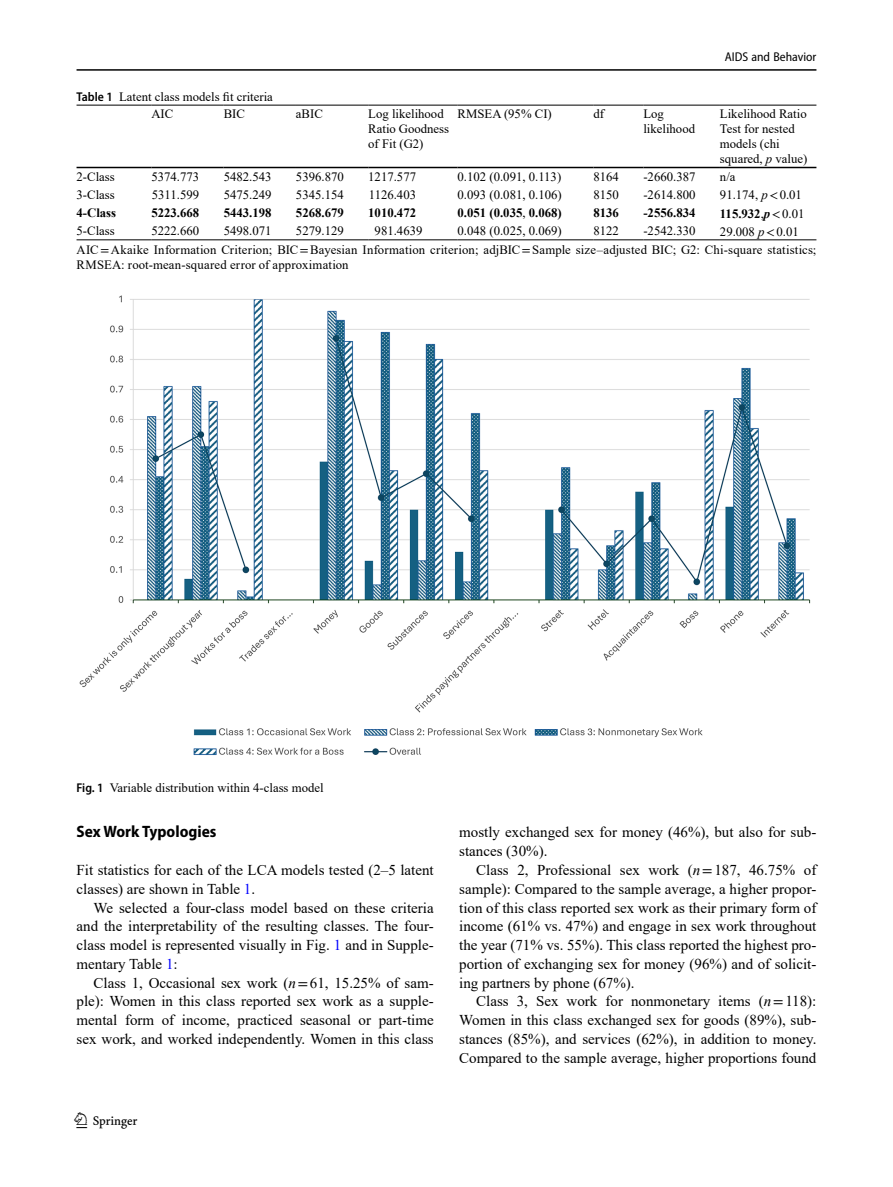
<style>
.page{position:relative;width:893px;height:1187px;background:#fff}
.page>*{position:absolute;margin:0;border:0;box-sizing:border-box;transform-origin:0 0}
.t1{font:22.5px "Springnew";color:#000}
.Head_2{font:700 semi-condensed 16.5px "Myriad Pro";color:#000}
.Body_Text_Indent{font:15px/18.8px "Times New Roman";color:#000;text-align:justify}
.Body_Text{font:15px/18.8px "Times New Roman";color:#000}
.Table_Body{font:12.75px "Times New Roman";color:#000}
.Table_Footnote{font:12.75px/15px "Times New Roman";letter-spacing:.01em;color:#000}
.Table_Head{font:12.75px/15px "Times New Roman";color:#000}
.Table_Body-2{font:700 12.75px "Times New Roman";color:#000}
.Figure_Caption{font:12.75px "Times New Roman";color:#000}
.Table_Caption{font:12.75px "Times New Roman";color:#000}
.t2{font:semi-condensed 12.75px "Myriad Pro";color:#000}
.s1{font-family:"Myriad Pro";font-weight:600;font-stretch:semi-condensed}
.s2{font-style:italic}
.s3{font-family:"STIX"}
.s4{font-weight:400}
.s5{font-family:"STIX";font-weight:400}
.s6{color:#00f}
</style>
<div class="page">
<hr style="left:77px;top:69px;width:739px;height:2px;background:#000">
<hr style="left:77px;top:167px;width:74px;height:1px;background:#000">
<hr style="left:151px;top:105px;width:73px;height:1px;background:#000">
<hr style="left:151px;top:167px;width:73px;height:1px;background:#000">
<hr style="left:224px;top:105px;width:72px;height:1px;background:#000">
<hr style="left:224px;top:167px;width:72px;height:1px;background:#000">
<hr style="left:296px;top:105px;width:72px;height:1px;background:#000">
<hr style="left:296px;top:167px;width:72px;height:1px;background:#000">
<hr style="left:368px;top:105px;width:90px;height:1px;background:#000">
<hr style="left:368px;top:167px;width:90px;height:1px;background:#000">
<hr style="left:458px;top:105px;width:135px;height:1px;background:#000">
<hr style="left:458px;top:167px;width:135px;height:1px;background:#000">
<hr style="left:593px;top:105px;width:50px;height:1px;background:#000">
<hr style="left:593px;top:167px;width:50px;height:1px;background:#000">
<hr style="left:643px;top:105px;width:77px;height:1px;background:#000">
<hr style="left:643px;top:167px;width:77px;height:1px;background:#000">
<hr style="left:720px;top:105px;width:96px;height:1px;background:#000">
<hr style="left:720px;top:167px;width:96px;height:1px;background:#000">
<hr style="left:151px;top:239px;width:73px;height:1px;background:#000">
<hr style="left:224px;top:239px;width:72px;height:1px;background:#000">
<hr style="left:296px;top:239px;width:72px;height:1px;background:#000">
<hr style="left:368px;top:239px;width:90px;height:1px;background:#000">
<hr style="left:458px;top:239px;width:135px;height:1px;background:#000">
<hr style="left:593px;top:239px;width:50px;height:1px;background:#000">
<hr style="left:643px;top:239px;width:77px;height:1px;background:#000">
<hr style="left:720px;top:239px;width:96px;height:1px;background:#000">
<hr style="left:77px;top:239px;width:74px;height:1px;background:#000">
<hr style="left:77px;top:105px;width:74px;height:1px;background:#000">
<img style="left:79px;top:295px;width:732px;height:460px">
<p class="t2" style="left:725px;top:49px;width:93px">AIDS and Behavior</p>
<p class="Table_Caption" style="left:77px;top:88px;width:198px"><span class="s1">Table 1</span> Latent class models fit criteria</p>
<p class="Table_Head" style="left:151px;top:106px;width:23px">AIC</p>
<p class="Table_Head" style="left:224px;top:106px;width:23px">BIC</p>
<p class="Table_Head" style="left:296px;top:106px;width:28px">aBIC</p>
<p class="Table_Head" style="left:368px;top:106px;width:82px">Log likelihood<br>Ratio Goodness of Fit (G2)</p>
<p class="Table_Head" style="left:458px;top:106px;width:96px">RMSEA (95% CI)</p>
<p class="Table_Head" style="left:593px;top:106px;width:12px">df</p>
<p class="Table_Head" style="left:643px;top:106px;width:53px">Log likelihood</p>
<p class="Table_Head" style="left:720px;top:106px;width:89px">Likelihood Ratio<br>Test for nested models (chi squared, <span class="s2">p</span> value)</p>
<p class="Table_Body" style="left:77px;top:168px;width:40px">2-Class</p>
<p class="Table_Body" style="left:151px;top:168px;width:49px">5374.773</p>
<p class="Table_Body" style="left:224px;top:168px;width:49px">5482.543</p>
<p class="Table_Body" style="left:296px;top:168px;width:49px">5396.870</p>
<p class="Table_Body" style="left:368px;top:168px;width:49px">1217.577</p>
<p class="Table_Body" style="left:458px;top:168px;width:105px">0.102 (0.091, 0.113)</p>
<p class="Table_Body" style="left:593px;top:168px;width:27px">8164</p>
<p class="Table_Body" style="left:643px;top:168px;width:54px">-2660.387</p>
<p class="Table_Body" style="left:720px;top:168px;width:17px">n/a</p>
<p class="Table_Body" style="left:77px;top:185px;width:40px">3-Class</p>
<p class="Table_Body" style="left:152px;top:185px;width:49px">5311.599</p>
<p class="Table_Body" style="left:224px;top:185px;width:49px">5475.249</p>
<p class="Table_Body" style="left:296px;top:185px;width:49px">5345.154</p>
<p class="Table_Body" style="left:369px;top:185px;width:49px">1126.403</p>
<p class="Table_Body" style="left:458px;top:185px;width:106px">0.093 (0.081, 0.106)</p>
<p class="Table_Body" style="left:593px;top:185px;width:27px">8150</p>
<p class="Table_Body" style="left:643px;top:185px;width:54px">-2614.800</p>
<p class="Table_Body" style="left:720px;top:186px;width:84px">91.174, <span class="s2">p</span><span class="s3">&lt;</span>0.01</p>
<p class="Table_Body-2" style="left:77px;top:203px;width:41px">4-Class</p>
<p class="Table_Body-2" style="left:151px;top:203px;width:49px">5223.668</p>
<p class="Table_Body-2" style="left:224px;top:203px;width:49px">5443.198</p>
<p class="Table_Body-2" style="left:296px;top:203px;width:49px">5268.679</p>
<p class="Table_Body-2" style="left:368px;top:203px;width:49px">1010.472</p>
<p class="Table_Body-2" style="left:458px;top:203px;width:106px">0.051 (0.035<span class="s4">,</span> 0.068)</p>
<p class="Table_Body-2" style="left:593px;top:203px;width:27px">8136</p>
<p class="Table_Body-2" style="left:643px;top:203px;width:54px">-2556.834</p>
<p class="Table_Body-2" style="left:720px;top:204px;width:86px">115.932<span class="s4">,</span><span class="s2">p</span><span class="s5">&lt;</span><span class="s4">0.01</span></p>
<p class="Table_Body" style="left:77px;top:221px;width:40px">5-Class</p>
<p class="Table_Body" style="left:151px;top:221px;width:49px">5222.660</p>
<p class="Table_Body" style="left:224px;top:221px;width:49px">5498.071</p>
<p class="Table_Body" style="left:296px;top:221px;width:49px">5279.129</p>
<p class="Table_Body" style="left:375px;top:221px;width:49px">981.4639</p>
<p class="Table_Body" style="left:458px;top:221px;width:106px">0.048 (0.025, 0.069)</p>
<p class="Table_Body" style="left:593px;top:221px;width:27px">8122</p>
<p class="Table_Body" style="left:643px;top:221px;width:54px">-2542.330</p>
<p class="Table_Body" style="left:720px;top:222px;width:80px">29.008 <span class="s2">p</span><span class="s3">&lt;</span>0.01</p>
<p class="Table_Footnote" style="left:77px;top:241px;width:741px">AIC<span class="s3">=</span>Akaike Information Criterion; BIC<span class="s3">=</span>Bayesian Information criterion; adjBIC<span class="s3">=</span>Sample size–adjusted BIC; G2: Chi-square statistics;<br>RMSEA: root-mean-squared error of approximation</p>
<p class="Figure_Caption" style="left:77px;top:778px;width:249px"><span class="s1">Fig. 1</span> Variable distribution within 4-class model</p>
<p class="Head_2" style="left:77px;top:821px;width:142px">Sex Work Typologies</p>
<p class="Body_Text" style="left:77px;top:860px;width:359px">Fit statistics for each of the LCA models tested (2–5 latent classes) are shown in Table <span class="s6">1</span>.</p>
<p class="Body_Text_Indent" style="left:77px;top:897px;width:359px;text-indent:17px">We selected a four-class model based on these criteria and the interpretability of the resulting classes. The four&shy;class model is represented visually in Fig. <span class="s6">1</span> and in Supple&shy;mentary Table <span class="s6">1</span>:</p>
<p class="Body_Text_Indent" style="left:77px;top:972px;width:359px;text-indent:17px">Class 1, Occasional sex work (<span class="s2">n</span><span class="s3">=</span>61, 15.25% of sam&shy;ple): Women in this class reported sex work as a supple&shy;mental form of income, practiced seasonal or part-time sex work, and worked independently. Women in this class</p>
<h1 class="t1" style="left:77px;top:1107px;width:63px">1 3</h1>
<p class="Body_Text_Indent" style="left:459px;top:822px;width:359px">mostly exchanged sex for money (46%), but also for sub&shy;stances (30%).</p>
<p class="Body_Text_Indent" style="left:459px;top:860px;width:359px;text-indent:17px">Class 2, Professional sex work (<span class="s2">n</span><span class="s3">=</span>187, 46.75% of sample): Compared to the sample average, a higher propor&shy;tion of this class reported sex work as their primary form of income (61% vs. 47%) and engage in sex work throughout the year (71% vs. 55%). This class reported the highest pro&shy;portion of exchanging sex for money (96%) and of solicit&shy;ing partners by phone (67%).</p>
<p class="Body_Text_Indent" style="left:459px;top:991px;width:359px;text-indent:17px">Class 3, Sex work for nonmonetary items (<span class="s2">n</span><span class="s3">=</span>118):<br>Women in this class exchanged sex for goods (89%), sub&shy;stances (85%), and services (62%), in addition to money.<br>Compared to the sample average, higher proportions found</p>
</div>
